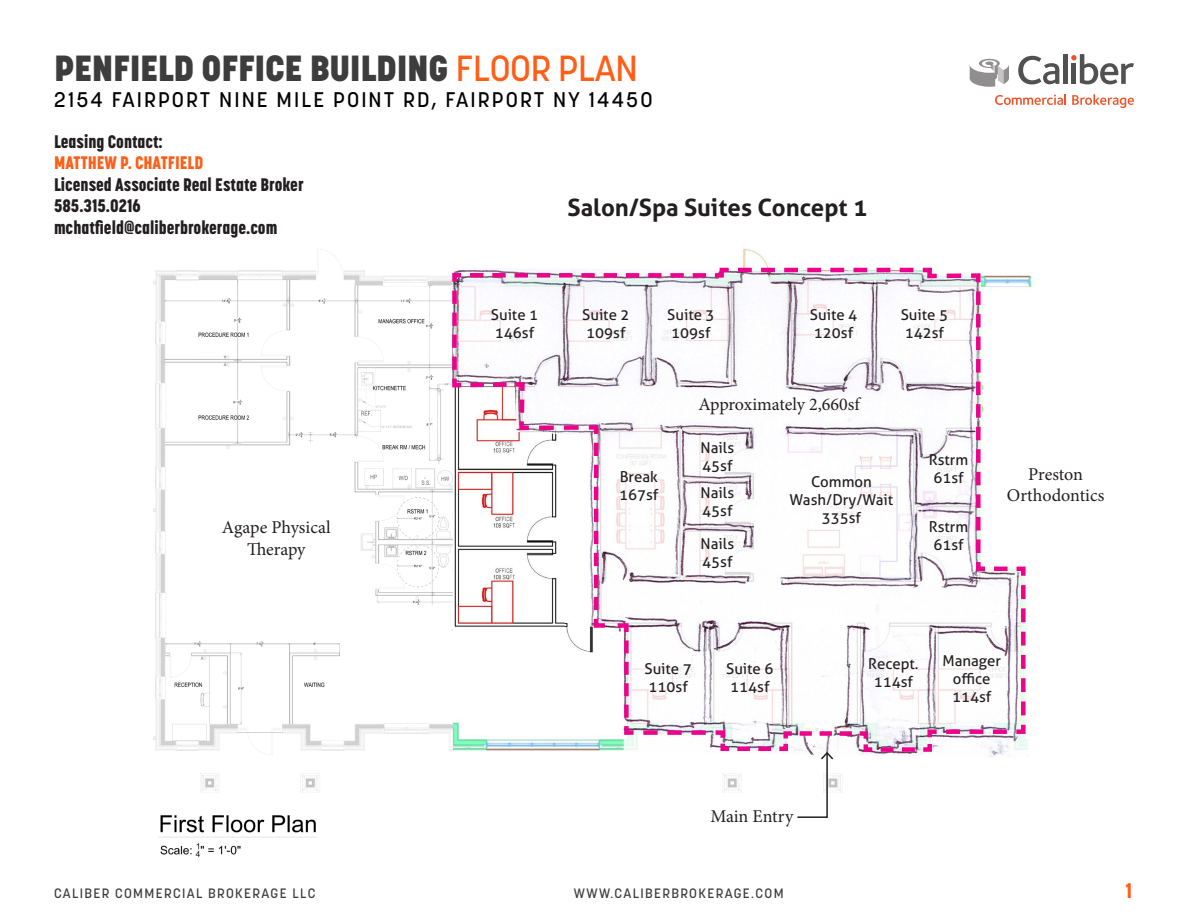
<style>
.page{position:relative;width:1188px;height:918px;background:#fff}
.page>*{position:absolute;margin:0;border:0;box-sizing:border-box;transform-origin:0 0}
.t1{font:800 36px "Korolev";letter-spacing:-.01em;color:#3d3d3d}
.t2{font:700 24px "Aller";color:#231f20}
.t3{font:500 21px "Korolev";letter-spacing:.1em;color:#000}
.t4{font:700 21px "Korolev";color:#ff5e17}
.t5{font:800 18px/21.6px "Korolev Condensed";color:#231f20}
.t6{font:18px/21.6px "Minion Pro";color:#231f20;text-align:center}
.t7{font:800 18px "Korolev Condensed";color:#ff5e17}
.t8{font:15px/18px "Aller";color:#231f20}
.t9{font:500 13.5px "Korolev";letter-spacing:.1em;color:#3d3d3d}
.s1{font-weight:500;color:#ff5e17}
</style>
<div class="page">
<svg style="left:995px;top:94px;width:71px;height:11px"></svg>
<svg style="left:1072px;top:94px;width:62px;height:14px"></svg>
<svg style="left:970px;top:58px;width:39px;height:29px"></svg>
<svg style="left:1018px;top:56px;width:41px;height:28px"></svg>
<div style="left:1063px;top:54px;width:5px;height:30px;background:#515151"></div>
<svg style="left:1071px;top:54px;width:63px;height:30px"></svg>
<img style="left:153px;top:248px;width:879px;height:609px">
<svg style="left:450px;top:266px;width:578px;height:488px"></svg>
<div style="left:288px;top:612px;width:121px;height:20px;background:#fff"></div>
<svg style="left:796px;top:751px;width:39px;height:68px"></svg>
<h1 class="t1" style="left:54px;top:46px;width:585px">PENFIELD OFFICE BUILDING <span class="s1">FLOOR PLAN</span></h1>
<h3 class="t3" style="left:54px;top:86px;width:600px">2154 FAIRPORT NINE MILE POINT RD, FAIRPORT NY 14450</h3>
<p class="t5" style="left:54px;top:130px;width:110px">Leasing Contact:</p>
<p class="t7" style="left:54px;top:152px;width:151px">MATTHEW P. CHATFIELD</p>
<p class="t5" style="left:54px;top:173px;width:251px">Licensed Associate Real Estate Broker<br>585.315.0216 mchatfield@caliberbrokerage.com</p>
<h2 class="t2" style="left:568px;top:193px;width:301px">Salon/Spa Suites Concept 1</h2>
<p class="t6" style="left:222px;top:517px;width:110px">Agape Physical<br>Therapy</p>
<p class="t8" style="left:491px;top:306px;width:49px">Suite 1<br>146sf</p>
<p class="t8" style="left:582px;top:306px;width:49px">Suite 2<br>109sf</p>
<p class="t8" style="left:667px;top:306px;width:49px">Suite 3<br>109sf</p>
<p class="t8" style="left:810px;top:306px;width:49px">Suite 4<br>120sf</p>
<p class="t8" style="left:901px;top:306px;width:49px">Suite 5<br>142sf</p>
<p class="t6" style="left:698px;top:394px;width:163px">Approximately 2,660sf</p>
<p class="t8" style="left:701px;top:439px;width:35px">Nails<br>45sf</p>
<p class="t8" style="left:701px;top:483px;width:35px">Nails<br>45sf</p>
<p class="t8" style="left:701px;top:535px;width:35px">Nails<br>45sf</p>
<p class="t8" style="left:619px;top:468px;width:41px">Break<br>167sf</p>
<p class="t8" style="left:790px;top:473px;width:105px;text-align:center">Common<br>Wash/Dry/Wait<br>335sf</p>
<p class="t8" style="left:929px;top:451px;width:41px;text-align:center">Rstrm<br>61sf</p>
<p class="t8" style="left:929px;top:517px;width:41px;text-align:center">Rstrm<br>61sf</p>
<p class="t6" style="left:1007px;top:463px;width:99px">Preston<br>Orthodontics</p>
<p class="t8" style="left:645px;top:660px;width:49px">Suite 7<br>110sf</p>
<p class="t8" style="left:726px;top:660px;width:49px">Suite 6<br>114sf</p>
<p class="t6" style="left:710px;top:806px;width:84px">Main Entry</p>
<p class="t8" style="left:868px;top:655px;width:52px;text-align:center">Recept.<br>114sf</p>
<p class="t8" style="left:943px;top:652px;width:60px;text-align:center">Manager office<br>114sf</p>
<p class="t9" style="left:54px;top:884px;width:263px">CALIBER COMMERCIAL BROKERAGE LLC</p>
<p class="t9" style="left:574px;top:884px;width:211px">WWW.CALIBERBROKERAGE.COM</p>
<h3 class="t4" style="left:1126px;top:877px;width:8px">1</h3>
</div>
